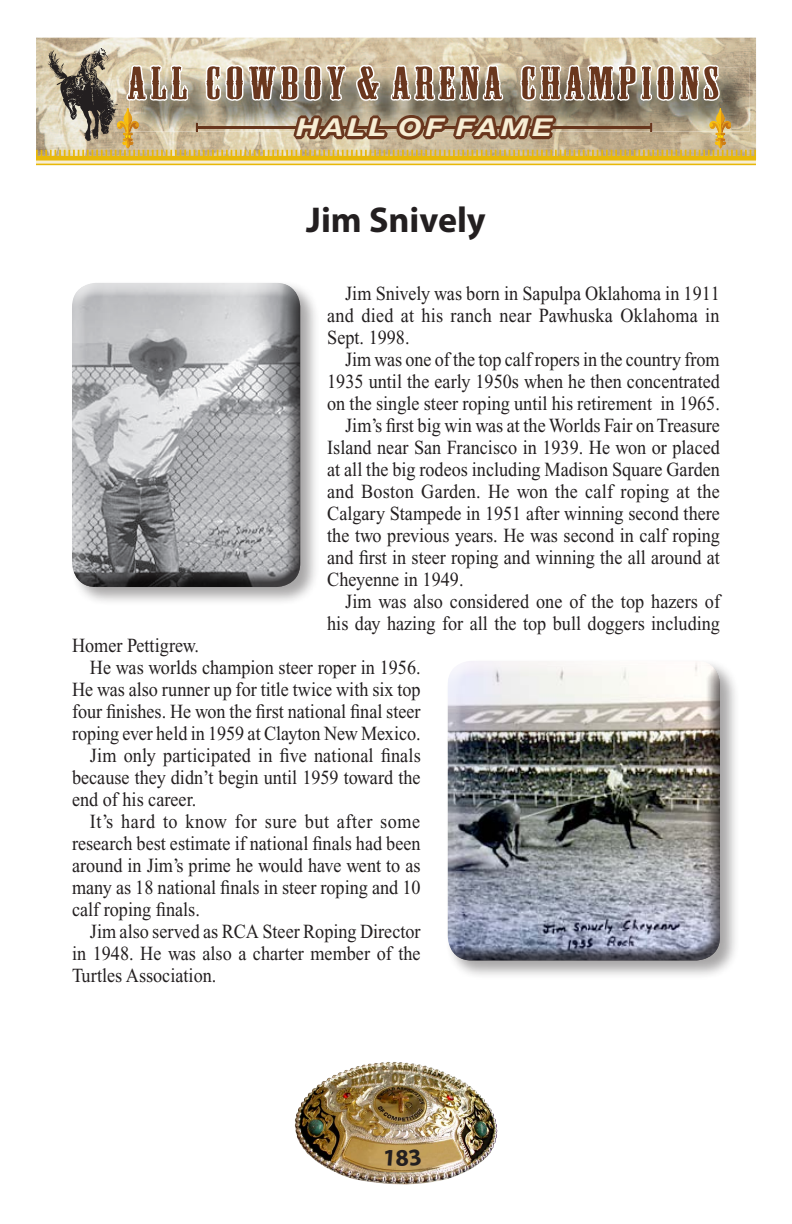
<style>
.page{position:relative;width:792px;height:1224px;background:#fff}
.page>*{position:absolute;margin:0;border:0;box-sizing:border-box;transform-origin:0 0}
.t1{font:43px "Mesquite";letter-spacing:.08em;color:#6a371e;scale:1.49 1}
.t2{font:700 36px "Myriad Pro";color:#231f20}
.t3{font:italic 700 24.8px "Helvetica Neue";letter-spacing:.13em;color:#f7eed5;scale:1.22 1}
.t4{font:20px/22px "Times New Roman";color:#231f20;text-align:justify;scale:.91 1}
.t5{font:20px "Times New Roman";letter-spacing:.03em;color:#231f20;scale:.91 1}
</style>
<div class="page">
<svg style="left:36px;top:37px;width:720px;height:129px;background:#c6b593"></svg>
<img style="left:47px;top:48px;width:70px;height:93px">
<img style="left:294px;top:1062px;width:197px;height:123px">
<div style="left:70px;top:280px;width:250px;height:327px;background:#231f20;opacity:.4"></div>
<div style="left:71px;top:287px;width:232px;height:303px;background:#231f20;opacity:.75"></div>
<div style="left:445px;top:658px;width:295px;height:322px;background:#231f20;opacity:.4"></div>
<div style="left:447px;top:659px;width:276px;height:288px;background:#fff"></div>
<div style="left:447px;top:665px;width:276px;height:298px;background:#231f20;opacity:.75"></div>
<svg style="left:384px;top:1149px;width:38px;height:18px"></svg>
<h1 class="t1" style="left:128px;top:61px;width:398px">ALL COWBOY&amp; ARENA CHAMPIONS</h1>
<p class="t3" style="left:297px;top:112px;width:211px">HALL OF FAME</p>
<h2 class="t2" style="left:306px;top:197px;width:181px">Jim Snively</h2>
<p class="t4" style="left:327px;top:283px;width:433px;text-indent:18px">Jim Snively was born in Sapulpa Oklahoma in 1911 and died at his ranch near Pawhuska Oklahoma in Sept. 1998.</p>
<p class="t4" style="left:345px;top:349px;width:413px">Jim was one of the top calf ropers in the country from</p>
<p class="t4" style="left:327px;top:371px;width:433px">1935 until the early 1950s when he then concentrated</p>
<p class="t4" style="left:327px;top:393px;width:433px">on the single steer roping until his retirement in 1965.</p>
<p class="t4" style="left:345px;top:415px;width:413px">Jim’s first big win was at the Worlds Fair on Treasure</p>
<p class="t4" style="left:327px;top:437px;width:433px">Island near San Francisco in 1939. He won or placed</p>
<p class="t4" style="left:327px;top:459px;width:433px">at all the big rodeos including Madison Square Garden</p>
<p class="t4" style="left:327px;top:481px;width:433px">and Boston Garden. He won the calf roping at the</p>
<p class="t4" style="left:327px;top:503px;width:433px">Calgary Stampede in 1951 after winning second there</p>
<p class="t4" style="left:327px;top:525px;width:433px">the two previous years. He was second in calf roping</p>
<p class="t4" style="left:327px;top:547px;width:433px">and first in steer roping and winning the all around at</p>
<p class="t4" style="left:327px;top:569px;width:151px">Cheyenne in 1949.</p>
<p class="t4" style="left:345px;top:591px;width:413px">Jim was also considered one of the top hazers of</p>
<p class="t4" style="left:327px;top:613px;width:433px">his day hazing for all the top bull doggers including</p>
<p class="t4" style="left:72px;top:635px;width:141px">Homer Pettigrew.</p>
<p class="t4" style="left:90px;top:657px;width:365px">He was worlds champion steer roper in 1956.</p>
<p class="t4" style="left:72px;top:679px;width:385px">He was also runner up for title twice with six top</p>
<p class="t4" style="left:72px;top:701px;width:385px">four finishes. He won the first national final steer</p>
<p class="t4" style="left:72px;top:723px;width:385px">roping ever held in 1959 at Clayton New Mexico.</p>
<p class="t4" style="left:90px;top:745px;width:365px">Jim only participated in five national finals</p>
<p class="t4" style="left:72px;top:767px;width:385px">because they didn’t begin until 1959 toward the</p>
<p class="t4" style="left:72px;top:789px;width:138px">end of his career.</p>
<p class="t5" style="left:90px;top:811px;width:365px">It’s hard to know for sure but after some</p>
<p class="t4" style="left:72px;top:833px;width:385px">research best estimate if national finals had been</p>
<p class="t4" style="left:72px;top:855px;width:385px">around in Jim’s prime he would have went to as</p>
<p class="t4" style="left:72px;top:877px;width:385px">many as 18 national finals in steer roping and 10</p>
<p class="t4" style="left:72px;top:899px;width:142px">calf roping finals.</p>
<p class="t4" style="left:90px;top:921px;width:365px">Jim also served as RCA Steer Roping Director</p>
<p class="t4" style="left:72px;top:943px;width:385px">in 1948. He was also a charter member of the</p>
<p class="t4" style="left:72px;top:965px;width:160px">Turtles Association.</p>
</div>
